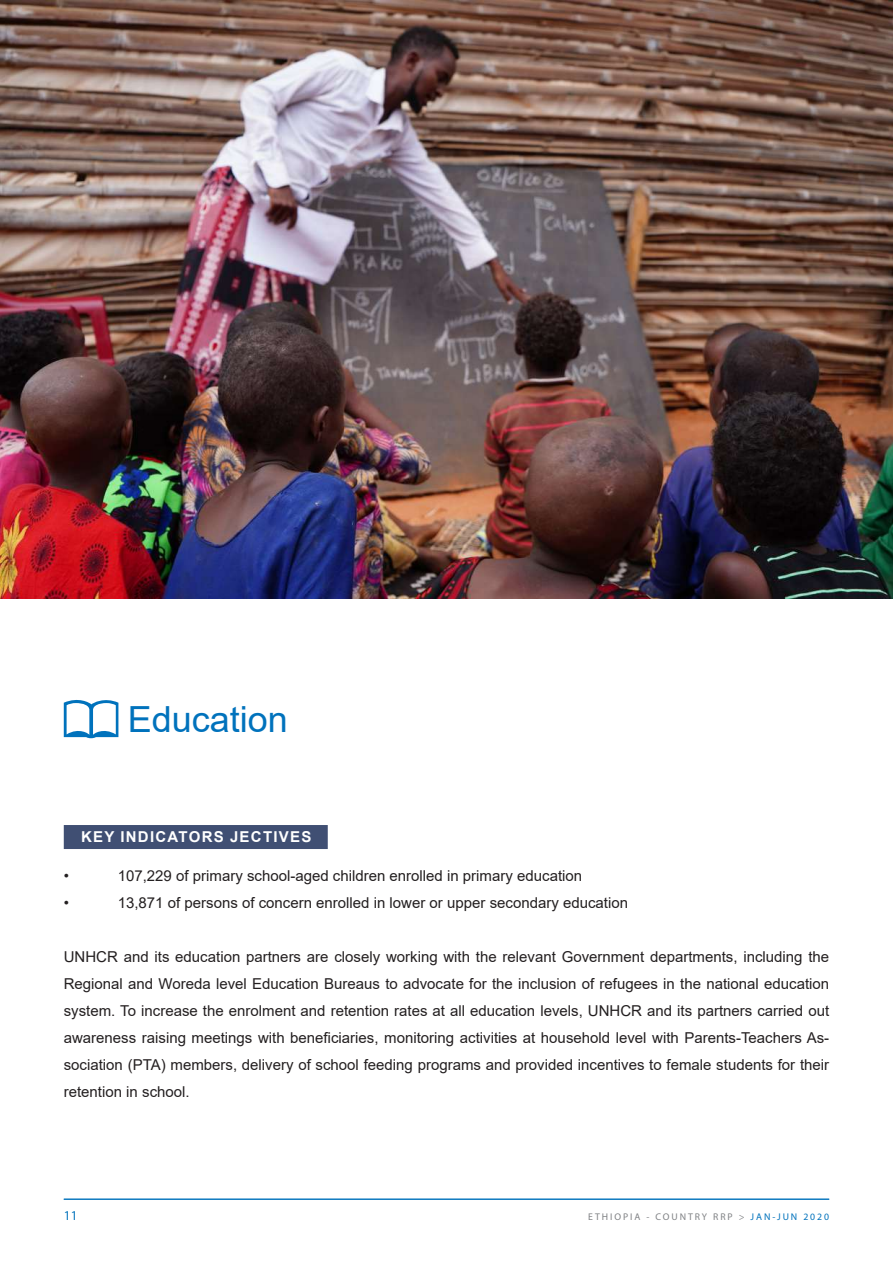
<style>
.page{position:relative;width:893px;height:1263px;background:#fff}
.page>*{position:absolute;margin:0;border:0;box-sizing:border-box;transform-origin:0 0}
.t1{font:36px "Arial";color:#0072bc}
.t2{font:15px/27px "Arial";color:#231f20;text-align:justify}
.t3{font:700 15px "Arial";letter-spacing:.085em;color:#fff}
.t4{font:13.5px "Myriad Pro";color:#0072bc}
.t5{font:9.75px "Myriad Pro";letter-spacing:.2em;color:#808285}
.s1{color:#0072bc}
</style>
<div class="page">
<hr style="left:64px;top:1199px;width:765px;height:1px;background:#0072bc">
<svg style="left:64px;top:699px;width:54px;height:39px"></svg>
<div style="left:64px;top:825px;width:264px;height:24px;background:#404f73"></div>
<img style="left:0;top:0;width:893px;height:598px">
<h1 class="t1" style="left:128px;top:694px;width:162px">Education</h1>
<p class="t3" style="left:81px;top:826px;width:232px">KEY INDICATORS JECTIVES</p>
<p class="t2" style="left:64px;top:862px;width:7px">•</p>
<p class="t2" style="left:118px;top:862px;width:466px">107,229 of primary school-aged children enrolled in primary education</p>
<p class="t2" style="left:64px;top:889px;width:7px">•</p>
<p class="t2" style="left:118px;top:889px;width:512px">13,871 of persons of concern enrolled in lower or upper secondary education</p>
<p class="t2" style="left:64px;top:943px;width:767px">UNHCR and its education partners are closely working with the relevant Government departments, including the Regional and Woreda level Education Bureaus to advocate for the inclusion of refugees in the national education system. To increase the enrolment and retention rates at all education levels, UNHCR and its partners carried out awareness raising meetings with beneficiaries, monitoring activities at household level with Parents-Teachers As&shy;sociation (PTA) members, delivery of school feeding programs and provided incentives to female students for their retention in school.</p>
<p class="t4" style="left:64px;top:1207px;width:15px">11</p>
<p class="t5" style="left:588px;top:1211px;width:243px">ETHIOPIA - COUNTRY RRP &gt; <span class="s1">JAN-JUN 2020</span></p>
</div>
